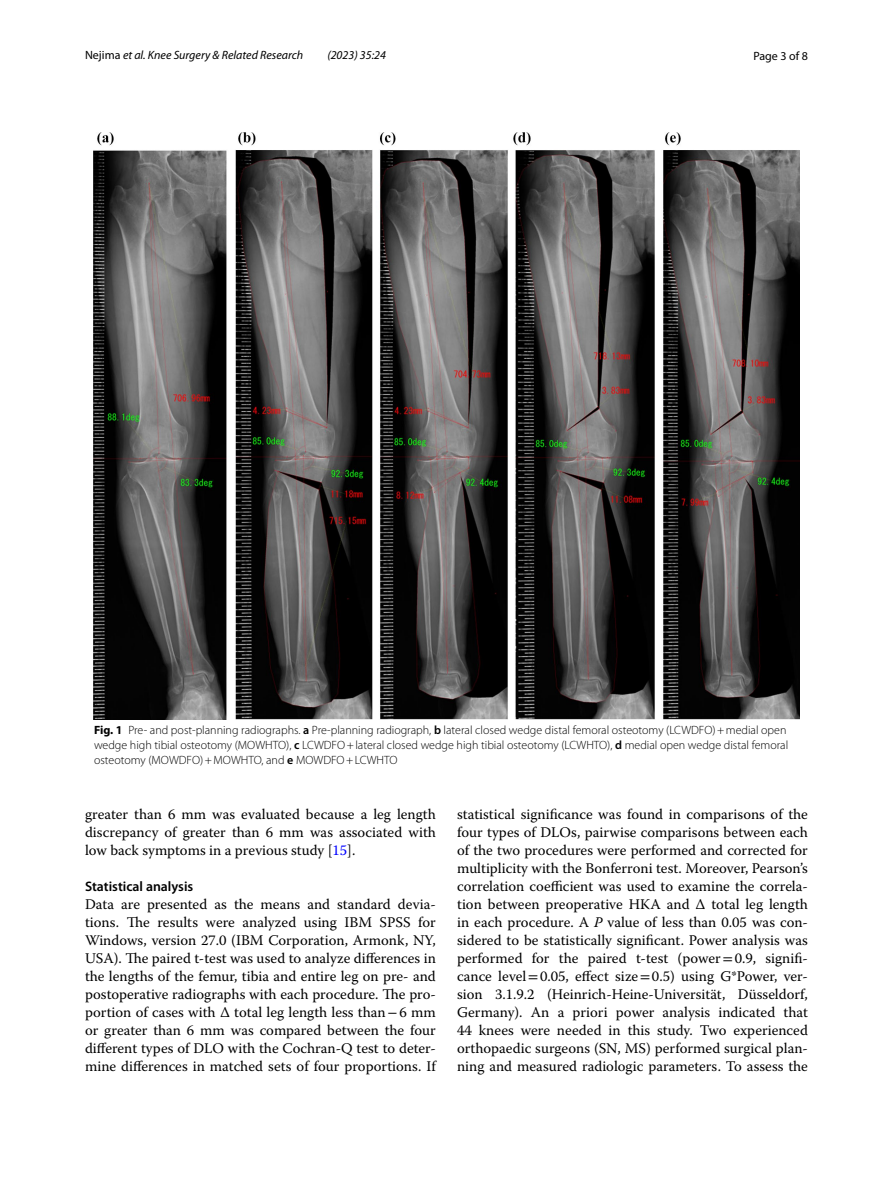
<style>
.page{position:relative;width:893px;height:1187px;background:#fff}
.page>*{position:absolute;margin:0;border:0;box-sizing:border-box;transform-origin:0 0}
.t1{font:14.7px/18px "Warnock Pro";color:#000;text-align:justify}
.t2{font:600 13.8px "Myriad Pro";color:#000}
.t3{font:300 12px/15px "Myriad Pro";color:#000}
.t4{font:italic 12px "Myriad Pro";color:#000}
.t5{font:12px "Myriad Pro";color:#000}
.s1{font-style:normal}
.s2{font-weight:700}
.s3{font-weight:600}
.s4{color:#00f}
.s5{font-family:"STIX"}
.s6{font-style:italic}
</style>
<div class="page">
<img style="left:93px;top:133px;width:706px;height:586px">
<p class="t4" style="left:85px;top:48px;width:220px"><span class="s1">Nejima</span> et al. Knee Surgery &amp; Related Research</p>
<p class="t4" style="left:327px;top:48px;width:60px">(2023) 35:24</p>
<p class="t5" style="left:753px;top:48px;width:56px">Page 3 of 8</p>
<p class="t3" style="left:94px;top:722px;width:696px"><span class="s2">Fig. 1</span> Pre- and post-planning radiographs. <span class="s3">a</span> Pre-planning radiograph, <span class="s3">b</span> lateral closed wedge distal femoral osteotomy (LCWDFO)+medial open wedge high tibial osteotomy (MOWHTO), <span class="s3">c</span> LCWDFO+lateral closed wedge high tibial osteotomy (LCWHTO), <span class="s3">d</span> medial open wedge distal femoral osteotomy (MOWDFO)+MOWHTO, and <span class="s3">e</span> MOWDFO+LCWHTO</p>
<p class="t1" style="left:85px;top:804px;width:352px">greater than 6 mm was evaluated because a leg length discrepancy of greater than 6 mm was associated with low back symptoms in a previous study [<span class="s4">15</span>].</p>
<p class="t2" style="left:85px;top:877px;width:110px">Statistical analysis</p>
<p class="t1" style="left:85px;top:894px;width:352px">Data are presented as the means and standard devia&shy;tions. The results were analyzed using IBM SPSS for Windows, version 27.0 (IBM Corporation, Armonk, NY, USA). The paired t-test was used to analyze differences in the lengths of the femur, tibia and entire leg on pre- and postoperative radiographs with each procedure. The pro&shy;portion of cases with Δ total leg length less than<span class="s5">−</span>6 mm or greater than 6 mm was compared between the four different types of DLO with the Cochran-Q test to deter&shy;mine differences in matched sets of four proportions. If</p>
<p class="t1" style="left:457px;top:804px;width:352px">statistical significance was found in comparisons of the four types of DLOs, pairwise comparisons between each of the two procedures were performed and corrected for multiplicity with the Bonferroni test. Moreover, Pearson’s correlation coefficient was used to examine the correla&shy;tion between preoperative HKA and Δ total leg length in each procedure. A <span class="s6">P</span> value of less than 0.05 was con&shy;sidered to be statistically significant. Power analysis was performed for the paired t-test (power<span class="s5">=</span>0.9, signifi&shy;cance level<span class="s5">=</span>0.05, effect size<span class="s5">=</span>0.5) using G*Power, ver&shy;sion 3.1.9.2 (Heinrich-Heine-Universität, Düsseldorf, Germany). An a priori power analysis indicated that 44 knees were needed in this study. Two experienced orthopaedic surgeons (SN, MS) performed surgical plan&shy;ning and measured radiologic parameters. To assess the</p>
</div>
